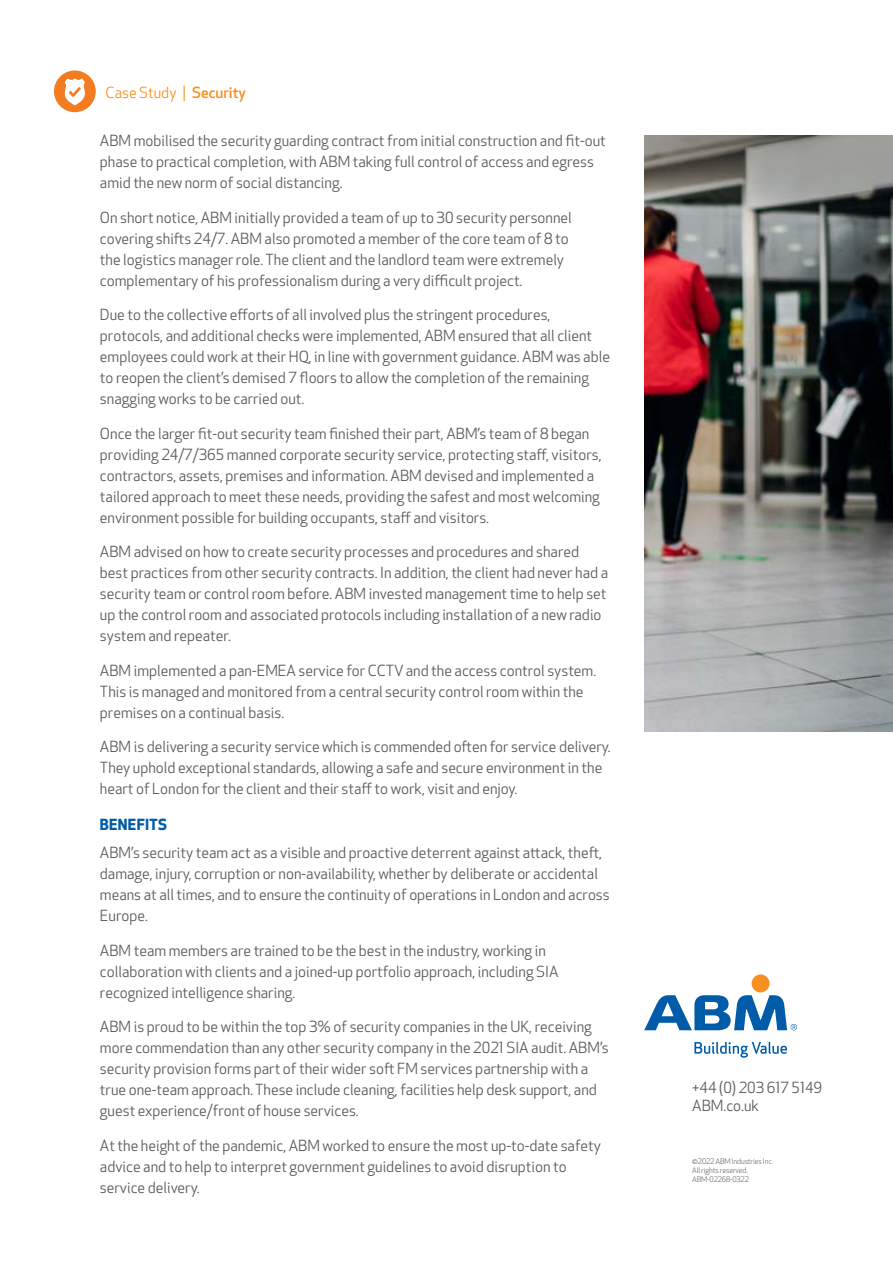
<style>
.page{position:relative;width:893px;height:1263px;background:#fff}
.page>*{position:absolute;margin:0;border:0;box-sizing:border-box;transform-origin:0 0}
.t1{font:15px/21px "Apex New";color:#58595b}
.t2{font:15px "Apex New";color:#f7901e}
.t3{font:700 15px "Apex New";letter-spacing:.02em;color:#005ba8}
.t4{font:7.5px/9px "Apex New";letter-spacing:-.02em;color:#717275}
.s1{font-weight:500}
</style>
<div class="page">
<div style="left:54px;top:70px;width:42px;height:42px;background:#f47c20;border-radius:50%"></div>
<svg style="left:64px;top:78px;width:21px;height:27px"></svg>
<div style="left:752px;top:974px;width:18px;height:18px;background:#f7901e;border-radius:50%"></div>
<svg style="left:694px;top:1042px;width:93px;height:16px"></svg>
<svg style="left:644px;top:995px;width:153px;height:35px"></svg>
<img style="left:644px;top:135px;width:249px;height:597px">
<p class="t2" style="left:106px;top:83px;width:142px">Case Study | <span class="s1">Security</span></p>
<p class="t1" style="left:100px;top:130px;width:507px">ABM mobilised the security guarding contract from initial construction and fit-out phase to practical completion, with ABM taking full control of access and egress amid the new norm of social distancing.</p>
<p class="t1" style="left:100px;top:207px;width:473px">On short notice, ABM initially provided a team of up to 30 security personnel covering shifts 24/7. ABM also promoted a member of the core team of 8 to the logistics manager role. The client and the landlord team were extremely complementary of his professionalism during a very difficult project.</p>
<p class="t1" style="left:100px;top:304px;width:511px">Due to the collective efforts of all involved plus the stringent procedures, protocols, and additional checks were implemented, ABM ensured that all client employees could work at their HQ, in line with government guidance. ABM was able to reopen the client’s demised 7 floors to allow the completion of the remaining snagging works to be carried out.</p>
<p class="t1" style="left:100px;top:423px;width:503px">Once the larger fit-out security team finished their part, ABM’s team of 8 began providing 24/7/365 manned corporate security service, protecting staff, visitors, contractors, assets, premises and information. ABM devised and implemented a tailored approach to meet these needs, providing the safest and most welcoming environment possible for building occupants, staff and visitors.</p>
<p class="t1" style="left:100px;top:541px;width:510px">ABM advised on how to create security processes and procedures and shared best practices from other security contracts. In addition, the client had never had a security team or control room before. ABM invested management time to help set up the control room and associated protocols including installation of a new radio system and repeater.</p>
<p class="t1" style="left:100px;top:660px;width:498px">ABM implemented a pan-EMEA service for CCTV and the access control system.<br>This is managed and monitored from a central security control room within the premises on a continual basis.</p>
<p class="t1" style="left:100px;top:736px;width:512px">ABM is delivering a security service which is commended often for service delivery.<br>They uphold exceptional standards, allowing a safe and secure environment in the heart of London for the client and their staff to work, visit and enjoy.</p>
<p class="t3" style="left:100px;top:814px;width:68px">BENEFITS</p>
<p class="t1" style="left:100px;top:842px;width:511px">ABM’s security team act as a visible and proactive deterrent against attack, theft, damage, injury, corruption or non-availability, whether by deliberate or accidental means at all times, and to ensure the continuity of operations in London and across Europe.</p>
<p class="t1" style="left:100px;top:940px;width:460px">ABM team members are trained to be the best in the industry, working in collaboration with clients and a joined-up portfolio approach, including SIA recognized intelligence sharing.</p>
<p class="t1" style="left:100px;top:1016px;width:510px">ABM is proud to be within the top 3% of security companies in the UK, receiving more commendation than any other security company in the 2021 SIA audit. ABM’s security provision forms part of their wider soft FM services partnership with a true one-team approach. These include cleaning, facilities help desk support, and guest experience/front of house services.</p>
<p class="t1" style="left:100px;top:1135px;width:502px">At the height of the pandemic, ABM worked to ensure the most up-to-date safety advice and to help to interpret government guidelines to avoid disruption to service delivery.</p>
<p class="t1" style="left:692px;top:1078px;width:131px;line-height:18px">+44 (0) 203 617 5149<br>ABM.co.uk</p>
<p class="t4" style="left:692px;top:1157px;width:82px">©2022 ABM Industries Inc.<br>All rights reserved.<br>ABM-02268-0322</p>
</div>
